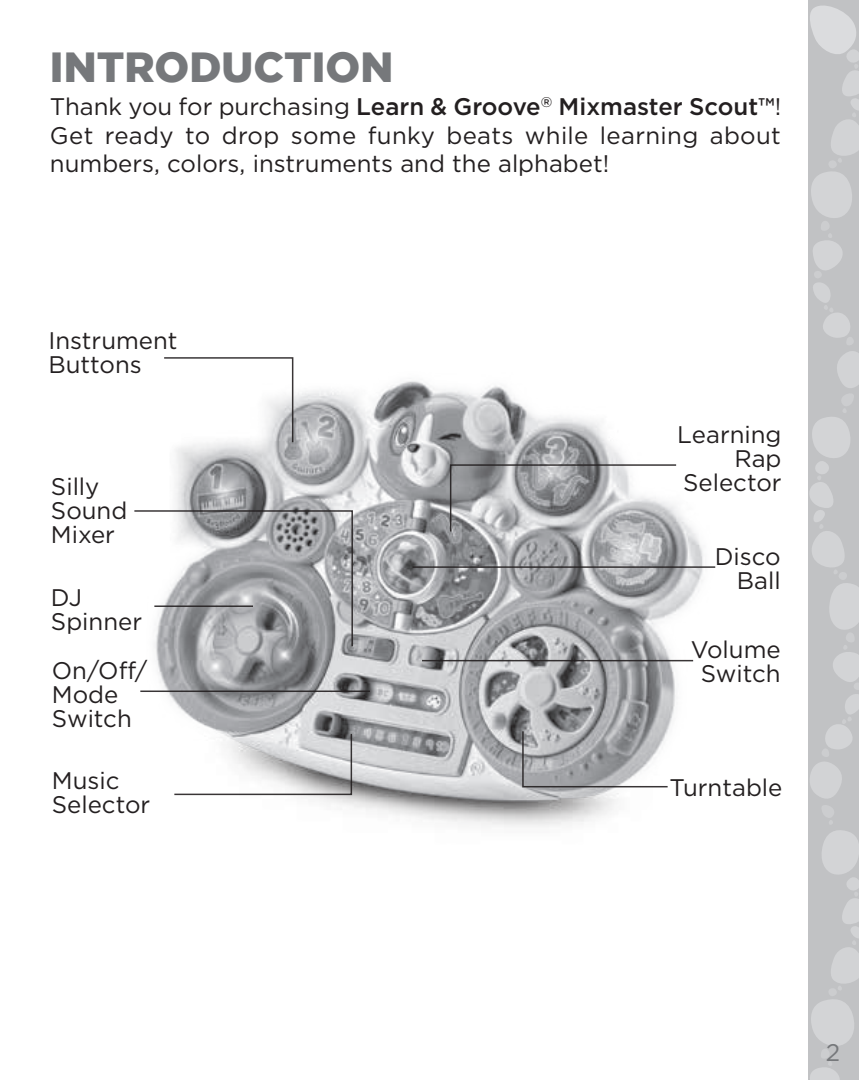
<style>
.page{position:relative;width:859px;height:1080px;background:#fff}
.page>*{position:absolute;margin:0;border:0;box-sizing:border-box;transform-origin:0 0}
.t1{font:900 42px "Gotham";color:#76787b}
.t2{font:24px/24px "Gotham HTF";color:#231f20}
.t3{font:24px "Gotham HTF";color:#76787b}
.s1{font-weight:500}
</style>
<div class="page">
<svg style="left:808px;top:0;width:51px;height:1080px;background:#c7c8ca"></svg>
<img style="left:140px;top:381px;width:576px;height:446px">
<svg style="left:163px;top:357px;width:131px;height:87px"></svg>
<svg style="left:134px;top:509px;width:220px;height:139px"></svg>
<svg style="left:449px;top:464px;width:229px;height:69px;background:#b2b3b5"></svg>
<hr style="left:154px;top:605px;width:99px;height:2px;background:#231f20">
<hr style="left:140px;top:691px;width:230px;height:1px;background:#231f20">
<hr style="left:422px;top:660px;width:271px;height:1px;background:#231f20">
<hr style="left:412px;top:566px;width:303px;height:2px;background:#231f20">
<svg style="left:173px;top:732px;width:180px;height:64px"></svg>
<svg style="left:521px;top:730px;width:148px;height:58px;background:#aeafb1"></svg>
<h1 class="t1" style="left:50px;top:43px;width:345px">INTRODUCTION</h1>
<p class="t2" style="left:50px;top:91px;width:733px;line-height:28.8px;text-align:justify">Thank you for purchasing <span class="s1">Learn &amp; Groove</span><sup>®</sup> <span class="s1">Mixmaster Scout™</span>!<br>Get ready to drop some funky beats while learning about numbers, colors, instruments and the alphabet!</p>
<p class="t2" style="left:48px;top:328px;width:131px">Instrument<br>Buttons</p>
<p class="t2" style="left:51px;top:474px;width:78px">Silly<br>Sound<br>Mixer</p>
<p class="t2" style="left:51px;top:585px;width:93px">DJ<br>Spinner</p>
<p class="t2" style="left:52px;top:658px;width:97px">On/Off/<br>Mode<br>Switch</p>
<p class="t2" style="left:52px;top:768px;width:100px">Music<br>Selector</p>
<p class="t2" style="left:677px;top:422px;width:106px;text-align:right">Learning<br>Rap<br>Selector</p>
<p class="t2" style="left:715px;top:544px;width:67px;text-align:right">Disco<br>Ball</p>
<p class="t2" style="left:691px;top:637px;width:91px;text-align:center">Volume<br>Switch</p>
<p class="t2" style="left:670px;top:775px;width:114px">Turntable</p>
<p class="t3" style="left:826px;top:1039px;width:16px">2</p>
</div>
